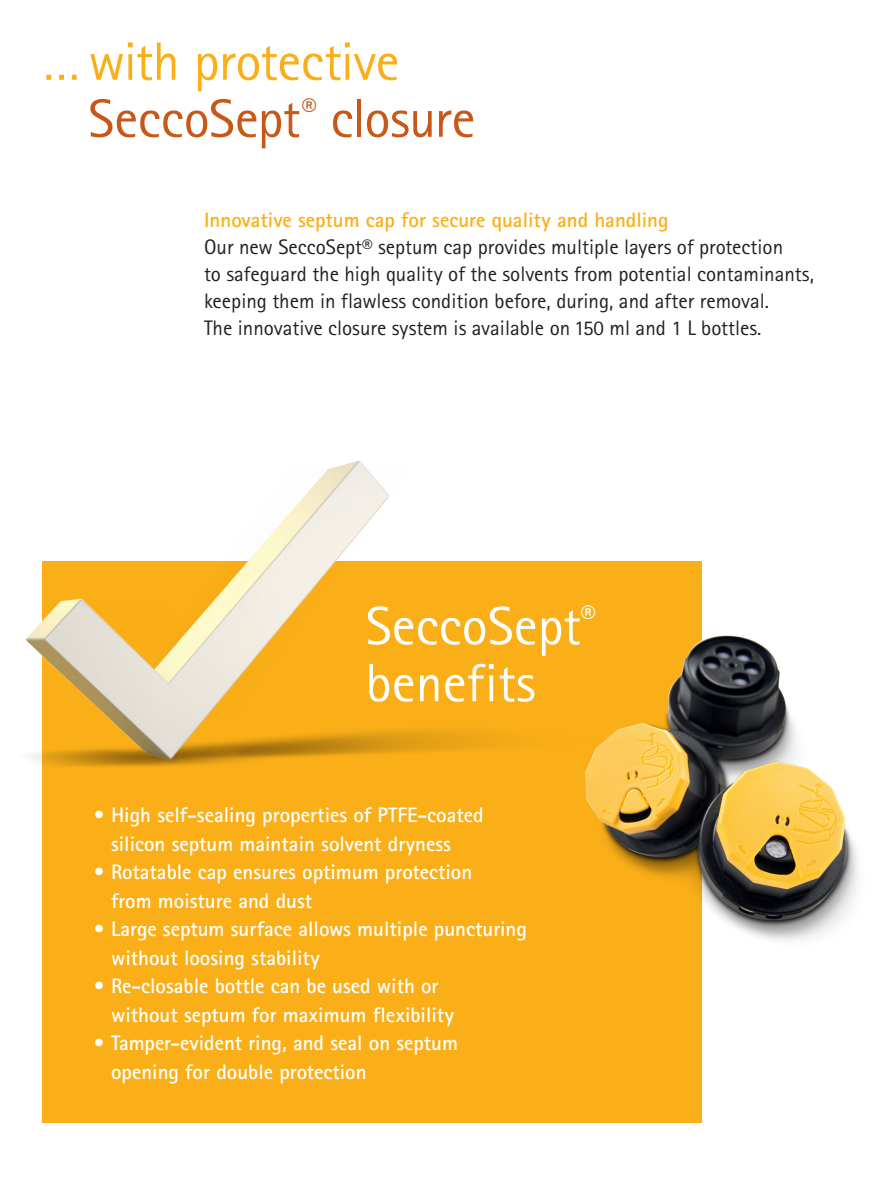
<style>
.page{position:relative;width:893px;height:1188px;background:#fff}
.page>*{position:absolute;margin:0;border:0;box-sizing:border-box;transform-origin:0 0}
.t1{font:54px/57px "Merck Sans Serif Pro";letter-spacing:-.015em;color:#c85818}
.t2{font:54px/57px "Merck Sans Serif Pro";color:#fff}
.t3{font:700 21px/28.5px "Merck Sans Serif Pro";color:#fff}
.t4{font:21px/27px "Merck Sans Serif Pro";color:#231f20}
.t5{font:700 21px "Merck Sans Serif Pro";color:#faaf18}
.s1{color:#faaf18}
</style>
<div class="page">
<div style="left:43px;top:561px;width:659px;height:562px;background:#faaf18"></div>
<img style="left:591px;top:635px;width:267px;height:306px">
<img style="left:26px;top:460px;width:599px;height:348px">
<h1 class="t1" style="left:88px;top:34px;width:389px;text-indent:-46px"><span class="s1">… with protective<br></span>SeccoSept<sup>®</sup> closure</h1>
<p class="t5" style="left:204px;top:207px;width:466px">Innovative septum cap for secure quality and handling</p>
<p class="t4" style="left:204px;top:234px;width:611px">Our new SeccoSept® septum cap provides multiple layers of protection<br>to safeguard the high quality of the solvents from potential contaminants, keeping them in flawless condition before, during, and after removal.<br>The innovative closure system is available on 150 ml and 1 L bottles.</p>
<h1 class="t2" style="left:366px;top:598px;width:232px">SeccoSept<sup>® </sup>benefits</h1>
<p class="t3" style="left:111px;top:801px;width:374px;text-indent:-17px">• High self-sealing properties of PTFE-coated silicon septum maintain solvent dryness</p>
<p class="t3" style="left:111px;top:858px;width:363px;text-indent:-17px">• Rotatable cap ensures optimum protection from moisture and dust</p>
<p class="t3" style="left:111px;top:915px;width:417px;text-indent:-17px">• Large septum surface allows multiple puncturing without loosing stability</p>
<p class="t3" style="left:111px;top:972px;width:345px;text-indent:-17px">• Re-closable bottle can be used with or without septum for maximum flexibility</p>
<p class="t3" style="left:111px;top:1029px;width:349px;text-indent:-17px">• Tamper-evident ring, and seal on septum opening for double protection</p>
</div>
